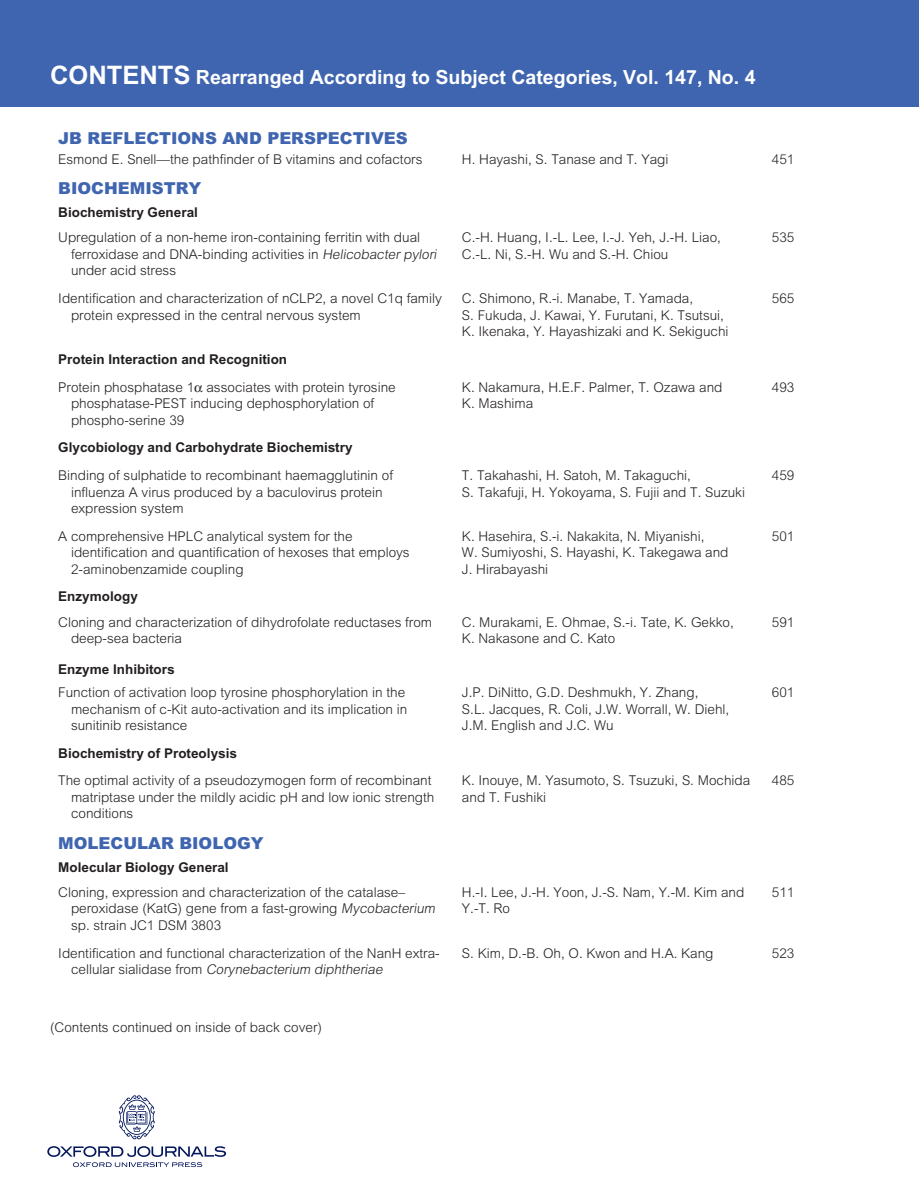
<style>
.page{position:relative;width:919px;height:1187px;background:#fff}
.page>*{position:absolute;margin:0;border:0;box-sizing:border-box;transform-origin:0 0}
.t1{font:700 19.5px "Arial";color:#fff}
.t2{font:900 16.5px "Arial";color:#3f65b0}
.t3{font:300 13.5px/16.5px "Arial";color:#231f20}
.t4{font:700 13.5px "Arial";color:#231f20}
.s1{font-size:25.5px}
.s2{font-style:italic}
</style>
<div class="page">
<div style="left:0;top:0;width:918px;height:106px;background:#3f65b0"></div>
<svg style="left:73px;top:1162px;width:129px;height:5px"></svg>
<svg style="left:47px;top:1146px;width:179px;height:10px"></svg>
<svg style="left:119px;top:1095px;width:36px;height:44px"></svg>
<h1 class="t1" style="left:50px;top:70px;width:706px"><span class="s1">CONTENTS</span> Rearranged According to Subject Categories, Vol. 147, No. 4</h1>
<p class="t2" style="left:58px;top:132px;width:351px">JB REFLECTIONS AND PERSPECTIVES</p>
<p class="t3" style="left:58px;top:152px;width:365px">Esmond E. Snell—the pathfinder of B vitamins and cofactors</p>
<p class="t3" style="left:462px;top:152px;width:208px">H. Hayashi, S. Tanase and T. Yagi</p>
<p class="t3" style="left:771px;top:152px;width:24px">451</p>
<p class="t2" style="left:58px;top:182px;width:144px">BIOCHEMISTRY</p>
<p class="t4" style="left:58px;top:208px;width:141px">Biochemistry General</p>
<p class="t3" style="left:71px;top:231px;width:369px;text-indent:-13px">Upregulation of a non-heme iron-containing ferritin with dual ferroxidase and DNA-binding activities in <span class="s2">Helicobacter pylori </span>under acid stress</p>
<p class="t3" style="left:462px;top:231px;width:260px">C.-H. Huang, I.-L. Lee, I.-J. Yeh, J.-H. Liao,<br>C.-L. Ni, S.-H. Wu and S.-H. Chiou</p>
<p class="t3" style="left:771px;top:231px;width:24px">535</p>
<p class="t3" style="left:71px;top:291px;width:372px;text-indent:-13px">Identification and characterization of nCLP2, a novel C1q family protein expressed in the central nervous system</p>
<p class="t3" style="left:462px;top:291px;width:268px">C. Shimono, R.-i. Manabe, T. Yamada,<br>S. Fukuda, J. Kawai, Y. Furutani, K. Tsutsui,<br>K. Ikenaka, Y. Hayashizaki and K. Sekiguchi</p>
<p class="t3" style="left:771px;top:291px;width:24px">565</p>
<p class="t4" style="left:58px;top:354px;width:230px">Protein Interaction and Recognition</p>
<p class="t3" style="left:71px;top:380px;width:326px;text-indent:-13px">Protein phosphatase 1 associates with protein tyrosine phosphatase-PEST inducing dephosphorylation of phospho-serine 39</p>
<p class="t3" style="left:462px;top:380px;width:262px">K. Nakamura, H.E.F. Palmer, T. Ozawa and<br>K. Mashima</p>
<p class="t3" style="left:771px;top:380px;width:24px">493</p>
<p class="t4" style="left:58px;top:442px;width:296px">Glycobiology and Carbohydrate Biochemistry</p>
<p class="t3" style="left:71px;top:468px;width:323px;text-indent:-13px">Binding of sulphatide to recombinant haemagglutinin of influenza A virus produced by a baculovirus protein expression system</p>
<p class="t3" style="left:462px;top:468px;width:284px">T. Takahashi, H. Satoh, M. Takaguchi,<br>S. Takafuji, H. Yokoyama, S. Fujii and T. Suzuki</p>
<p class="t3" style="left:771px;top:468px;width:24px">459</p>
<p class="t3" style="left:71px;top:529px;width:340px;text-indent:-13px">A comprehensive HPLC analytical system for the identification and quantification of hexoses that employs<br>2-aminobenzamide coupling</p>
<p class="t3" style="left:462px;top:529px;width:268px">K. Hasehira, S.-i. Nakakita, N. Miyanishi,<br>W. Sumiyoshi, S. Hayashi, K. Takegawa and<br>J. Hirabayashi</p>
<p class="t3" style="left:771px;top:529px;width:24px">501</p>
<p class="t4" style="left:58px;top:591px;width:81px">Enzymology</p>
<p class="t3" style="left:71px;top:615px;width:362px;text-indent:-13px">Cloning and characterization of dihydrofolate reductases from deep-sea bacteria</p>
<p class="t3" style="left:462px;top:615px;width:273px">C. Murakami, E. Ohmae, S.-i. Tate, K. Gekko,<br>K. Nakasone and C. Kato</p>
<p class="t3" style="left:771px;top:615px;width:24px">591</p>
<p class="t4" style="left:58px;top:664px;width:118px">Enzyme Inhibitors</p>
<p class="t3" style="left:71px;top:685px;width:338px;text-indent:-13px">Function of activation loop tyrosine phosphorylation in the mechanism of c-Kit auto-activation and its implication in sunitinib resistance</p>
<p class="t3" style="left:462px;top:685px;width:269px">J.P. DiNitto, G.D. Deshmukh, Y. Zhang,<br>S.L. Jacques, R. Coli, J.W. Worrall, W. Diehl,<br>J.M. English and J.C. Wu</p>
<p class="t3" style="left:771px;top:685px;width:24px">601</p>
<p class="t4" style="left:58px;top:748px;width:180px">Biochemistry of Proteolysis</p>
<p class="t3" style="left:71px;top:773px;width:365px;text-indent:-13px">The optimal activity of a pseudozymogen form of recombinant matriptase under the mildly acidic pH and low ionic strength conditions</p>
<p class="t3" style="left:462px;top:773px;width:290px">K. Inouye, M. Yasumoto, S. Tsuzuki, S. Mochida and T. Fushiki</p>
<p class="t3" style="left:771px;top:773px;width:24px">485</p>
<p class="t2" style="left:58px;top:837px;width:207px">MOLECULAR BIOLOGY</p>
<p class="t4" style="left:58px;top:862px;width:172px">Molecular Biology General</p>
<p class="t3" style="left:71px;top:885px;width:367px;text-indent:-13px">Cloning, expression and characterization of the catalase– peroxidase (KatG) gene from a fast-growing <span class="s2">Mycobacterium </span>sp. strain JC1 DSM 3803</p>
<p class="t3" style="left:462px;top:885px;width:284px">H.-I. Lee, J.-H. Yoon, J.-S. Nam, Y.-M. Kim and<br>Y.-T. Ro</p>
<p class="t3" style="left:771px;top:885px;width:24px">511</p>
<p class="t3" style="left:71px;top:946px;width:370px;text-indent:-13px">Identification and functional characterization of the NanH extra&shy;cellular sialidase from <span class="s2">Corynebacterium diphtheriae</span></p>
<p class="t3" style="left:462px;top:946px;width:253px">S. Kim, D.-B. Oh, O. Kwon and H.A. Kang</p>
<p class="t3" style="left:771px;top:946px;width:24px">523</p>
<p class="t3" style="left:50px;top:1020px;width:273px">(Contents continued on inside of back cover)</p>
</div>
